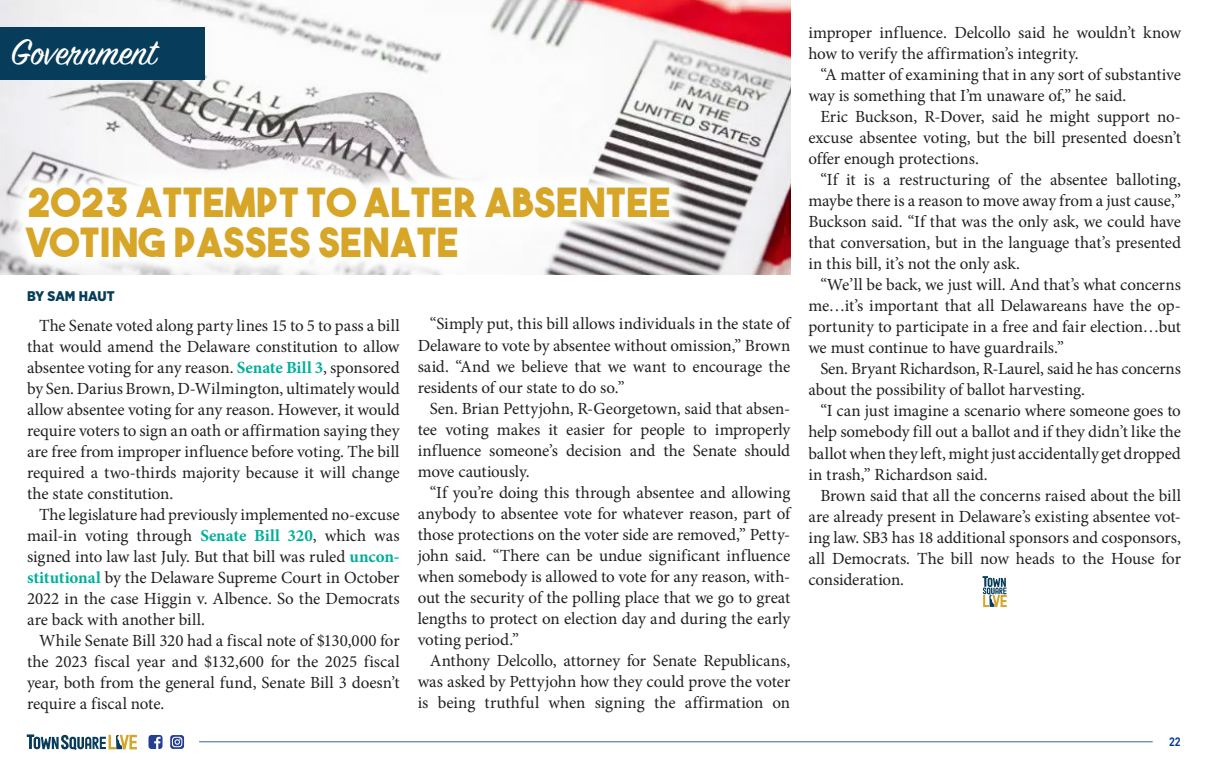
<style>
.page{position:relative;width:1208px;height:769px;background:#fff}
.page>*{position:absolute;margin:0;border:0;box-sizing:border-box;transform-origin:0 0}
.t1{font:40px/40px "The Bold Font";letter-spacing:.01em;color:#d7a628}
.t2{font:40px "Sign Painter House Script";color:#fff}
.body_copy{font:17px/21px "Minion Pro";letter-spacing:-.005em;color:#231f20;text-align:justify}
.t3{font:900 14px "Gotham Narrow";letter-spacing:-.005em;color:#073d5a}
.t4{font:600 12px "Avenir Next Condensed";color:#039}
.s1{font-weight:700;color:#00af9b}
</style>
<div class="page">
<hr style="left:199px;top:740px;width:953px;height:1px;background:#369">
<svg style="left:148px;top:735px;width:14px;height:13px"></svg>
<svg style="left:170px;top:735px;width:14px;height:13px"></svg>
<svg style="left:27px;top:734px;width:110px;height:15px"></svg>
<img style="left:0;top:0;width:790px;height:274px">
<svg style="left:4px;top:165px;width:686px;height:110px"></svg>
<div style="left:0;top:27px;width:204px;height:53px;background:#073d5a"></div>
<svg style="left:982px;top:576px;width:24px;height:30px"></svg>
<p class="t2" style="left:11px;top:27px;width:147px">Government</p>
<p class="t1" style="left:27px;top:181px;width:645px">2023 ATTEMPT TO ALTER ABSENTEE<br>VOTING PASSES SENATE</p>
<p class="t3" style="left:27px;top:286px;width:89px">BY SAM HAUT</p>
<p class="body_copy" style="left:27px;top:315px;width:374px;text-indent:12px">The Senate voted along party lines 15 to 5 to pass a bill that would amend the Delaware constitution to allow absentee voting for any reason. <span class="s1">Senate Bill 3</span>, sponsored by Sen. Darius Brown, D-Wilmington, ultimately would allow absentee voting for any reason. However, it would require voters to sign an oath or affirmation saying they are free from improper influence before voting. The bill required a two-thirds majority because it will change the state constitution.</p>
<p class="body_copy" style="left:27px;top:504px;width:374px;text-indent:12px">The legislature had previously implemented no-excuse mail-in voting through <span class="s1">Senate Bill 320</span>, which was signed into law last July. But that bill was ruled <span class="s1">uncon&shy;stitutional</span> by the Delaware Supreme Court in October 2022 in the case Higgin v. Albence. So the Democrats are back with another bill.</p>
<p class="body_copy" style="left:27px;top:630px;width:374px;text-indent:12px">While Senate Bill 320 had a fiscal note of $130,000 for the 2023 fiscal year and $132,600 for the 2025 fiscal year, both from the general fund, Senate Bill 3 doesn’t require a fiscal note.</p>
<p class="body_copy" style="left:417px;top:313px;width:374px;text-indent:12px">“Simply put, this bill allows individuals in the state of Delaware to vote by absentee without omission,” Brown said. “And we believe that we want to encourage the residents of our state to do so.”</p>
<p class="body_copy" style="left:417px;top:397px;width:374px;text-indent:12px">Sen. Brian Pettyjohn, R-Georgetown, said that absen&shy;tee voting makes it easier for people to improperly influence someone’s decision and the Senate should move cautiously.</p>
<p class="body_copy" style="left:417px;top:481px;width:374px;text-indent:12px">“If you’re doing this through absentee and allowing anybody to absentee vote for whatever reason, part of those protections on the voter side are removed,” Petty&shy;john said. “There can be undue significant influence when somebody is allowed to vote for any reason, with&shy;out the security of the polling place that we go to great lengths to protect on election day and during the early voting period.”</p>
<p class="body_copy" style="left:417px;top:649px;width:374px;text-indent:12px">Anthony Delcollo, attorney for Senate Republicans, was asked by Pettyjohn how they could prove the voter is being truthful when signing the affirmation on</p>
<p class="body_copy" style="left:808px;top:22px;width:374px">improper influence. Delcollo said he wouldn’t know how to verify the affirmation’s integrity.</p>
<p class="body_copy" style="left:808px;top:64px;width:374px;text-indent:12px">“A matter of examining that in any sort of substantive way is something that I’m unaware of,” he said.</p>
<p class="body_copy" style="left:808px;top:106px;width:374px;text-indent:12px">Eric Buckson, R-Dover, said he might support no&shy;excuse absentee voting, but the bill presented doesn’t offer enough protections.</p>
<p class="body_copy" style="left:808px;top:169px;width:374px;text-indent:12px">“If it is a restructuring of the absentee balloting, maybe there is a reason to move away from a just cause,” Buckson said. “If that was the only ask, we could have that conversation, but in the language that’s presented in this bill, it’s not the only ask.</p>
<p class="body_copy" style="left:808px;top:274px;width:374px;text-indent:12px">“We’ll be back, we just will. And that’s what concerns me…it’s important that all Delawareans have the op&shy;portunity to participate in a free and fair election…but we must continue to have guardrails.”</p>
<p class="body_copy" style="left:808px;top:358px;width:374px;text-indent:12px">Sen. Bryant Richardson, R-Laurel, said he has concerns about the possibility of ballot harvesting.</p>
<p class="body_copy" style="left:808px;top:400px;width:374px;text-indent:12px">“I can just imagine a scenario where someone goes to help somebody fill out a ballot and if they didn’t like the ballot when they left, might just accidentally get dropped in trash,” Richardson said.</p>
<p class="body_copy" style="left:808px;top:484px;width:374px;text-indent:12px">Brown said that all the concerns raised about the bill are already present in Delaware’s existing absentee vot&shy;ing law. SB3 has 18 additional sponsors and cosponsors, all Democrats. The bill now heads to the House for consideration.</p>
<p class="t4" style="left:1168px;top:731px;width:13px">22</p>
</div>
